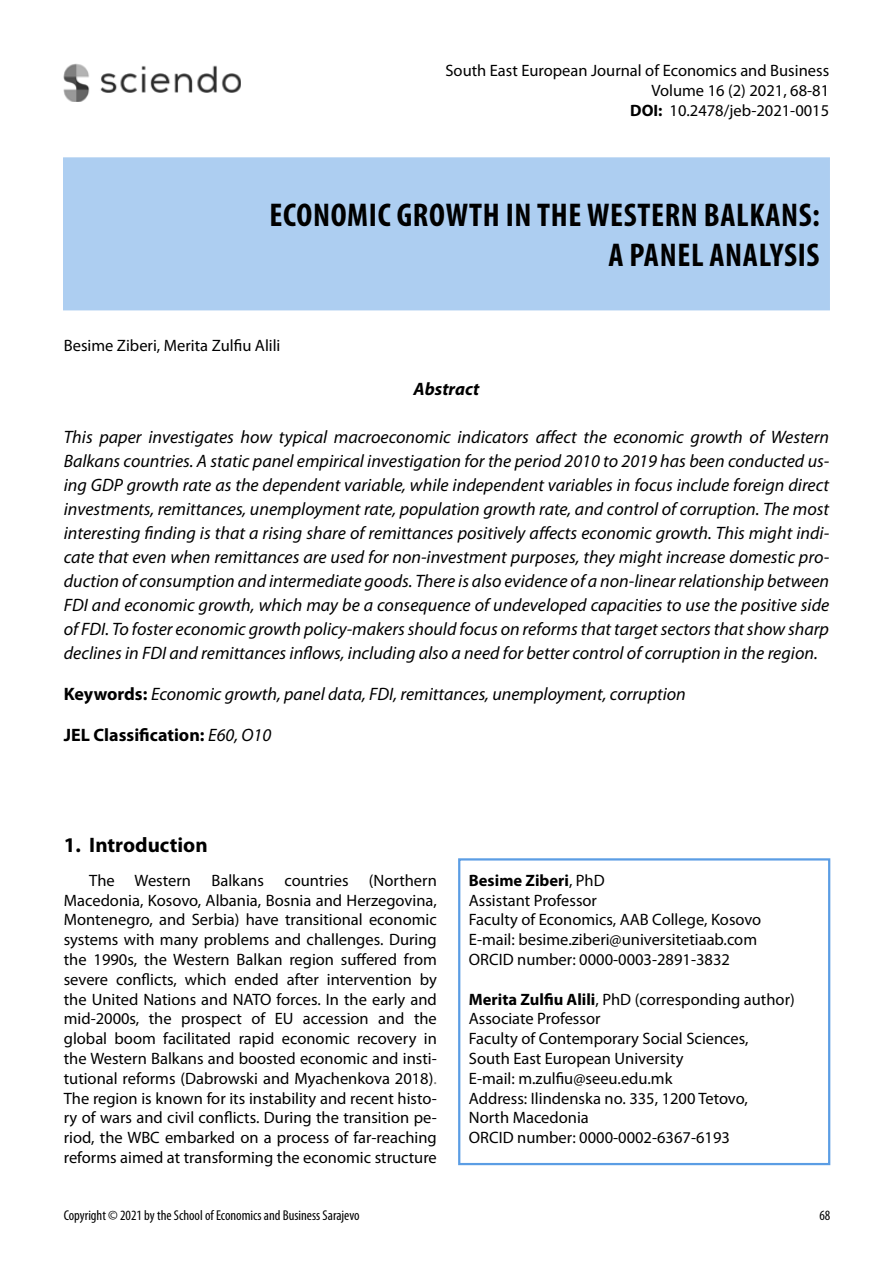
<style>
.page{position:relative;width:893px;height:1263px;background:#fff}
.page>*{position:absolute;margin:0;border:0;box-sizing:border-box;transform-origin:0 0}
.t1{font:700 condensed 33px/39.6px "Myriad Pro";letter-spacing:.02em;color:#000;text-align:right}
.t2{font:700 21px "Myriad Pro";color:#000}
.t3{font:italic 18px/24px "Myriad Pro";color:#000;text-align:justify}
.t4{font:700 18px "Myriad Pro";color:#000}
.t5{font:italic 700 18px "Myriad Pro";color:#000}
.t6{font:16.5px/19.8px "Myriad Pro";color:#000}
.t7{font:condensed 14.25px "Myriad Pro";color:#000}
.s1{font-weight:700}
.s2{font-weight:700;font-style:normal}
.s3{font-weight:400;font-style:italic}
.s4{color:#777}
</style>
<div class="page">
<div style="left:458px;top:858px;width:372px;height:307px;border:2px solid #5b9de4"></div>
<div style="left:64px;top:158px;width:765px;height:152px;background:#adcef1"></div>
<div style="left:63px;top:157px;width:767px;height:153px;border:2px solid #adcef1"></div>
<img style="left:64px;top:64px;width:176px;height:37px">
<p class="t6" style="left:445px;top:60px;width:385px;text-align:right">South East European Journal of Economics and Business<br>Volume 16 (2) 2021, 68-81<br><span class="s1">DOI:</span> 10.2478/jeb-2021-0015</p>
<h1 class="t1" style="left:270px;top:195px;width:552px">ECONOMIC GROWTH IN THE WESTERN BALKANS:<br>A PANEL ANALYSIS</h1>
<p class="t6" style="left:64px;top:335px;width:218px">Besime Ziberi, Merita Zulfiu Alili</p>
<p class="t5" style="left:414px;top:377px;width:67px">Abstract</p>
<p class="t3" style="left:64px;top:424px;width:767px">This paper investigates how typical macroeconomic indicators affect the economic growth of Western Balkans countries. A static panel empirical investigation for the period 2010 to 2019 has been conducted us&shy;ing GDP growth rate as the dependent variable, while independent variables in focus include foreign direct investments, remittances, unemployment rate, population growth rate, and control of corruption. The most interesting finding is that a rising share of remittances positively affects economic growth. This might indi&shy;cate that even when remittances are used for non-investment purposes, they might increase domestic pro&shy;duction of consumption and intermediate goods. There is also evidence of a non-linear relationship between FDI and economic growth, which may be a consequence of undeveloped capacities to use the positive side of FDI. To foster economic growth policy-makers should focus on reforms that target sectors that show sharp declines in FDI and remittances inflows, including also a need for better control of corruption in the region.</p>
<p class="t3" style="left:64px;top:681px;width:624px"><span class="s2">Keywords:</span> Economic growth, panel data, FDI, remittances, unemployment, corruption</p>
<p class="t4" style="left:64px;top:723px;width:209px">JEL Classification: <span class="s3">E60, O10</span></p>
<p class="t2" style="left:64px;top:831px;width:145px">1. Introduction</p>
<p class="t6" style="left:64px;top:870px;width:375px;text-align:justify;text-indent:26px">The Western Balkans countries (Northern Macedonia, Kosovo, Albania, Bosnia and Herzegovina, Montenegro, and Serbia) have transitional economic systems with many problems and challenges. During the 1990s, the Western Balkan region suffered from severe conflicts, which ended after intervention by the United Nations and NATO forces. In the early and mid-2000s, the prospect of EU accession and the global boom facilitated rapid economic recovery in the Western Balkans and boosted economic and insti&shy;tutional reforms (Dabrowski and Myachenkova 2018)<span class="s4">.<br></span>The region is known for its instability and recent histo&shy;ry of wars and civil conflicts. During the transition pe&shy;riod, the WBC embarked on a process of far-reaching reforms aimed at transforming the economic structure</p>
<p class="t7" style="left:64px;top:1207px;width:297px">Copyright © 2021 by the School of Economics and Business Sarajevo</p>
<p class="t6" style="left:469px;top:870px;width:294px"><span class="s1">Besime Ziberi</span>, PhD<br>Assistant Professor<br>Faculty of Economics, AAB College, Kosovo E-mail: besime.ziberi@universitetiaab.com ORCID number: 0000-0003-2891-3832</p>
<p class="t6" style="left:469px;top:989px;width:327px"><span class="s1">Merita Zulfiu Alili</span>, PhD (corresponding author)<br>Associate Professor<br>Faculty of Contemporary Social Sciences,<br>South East European University<br>E-mail: m.zulfiu@seeu.edu.mk<br>Address: Ilindenska no. 335, 1200 Tetovo,<br>North Macedonia<br>ORCID number: 0000-0002-6367-6193</p>
<p class="t7" style="left:819px;top:1207px;width:12px">68</p>
</div>
